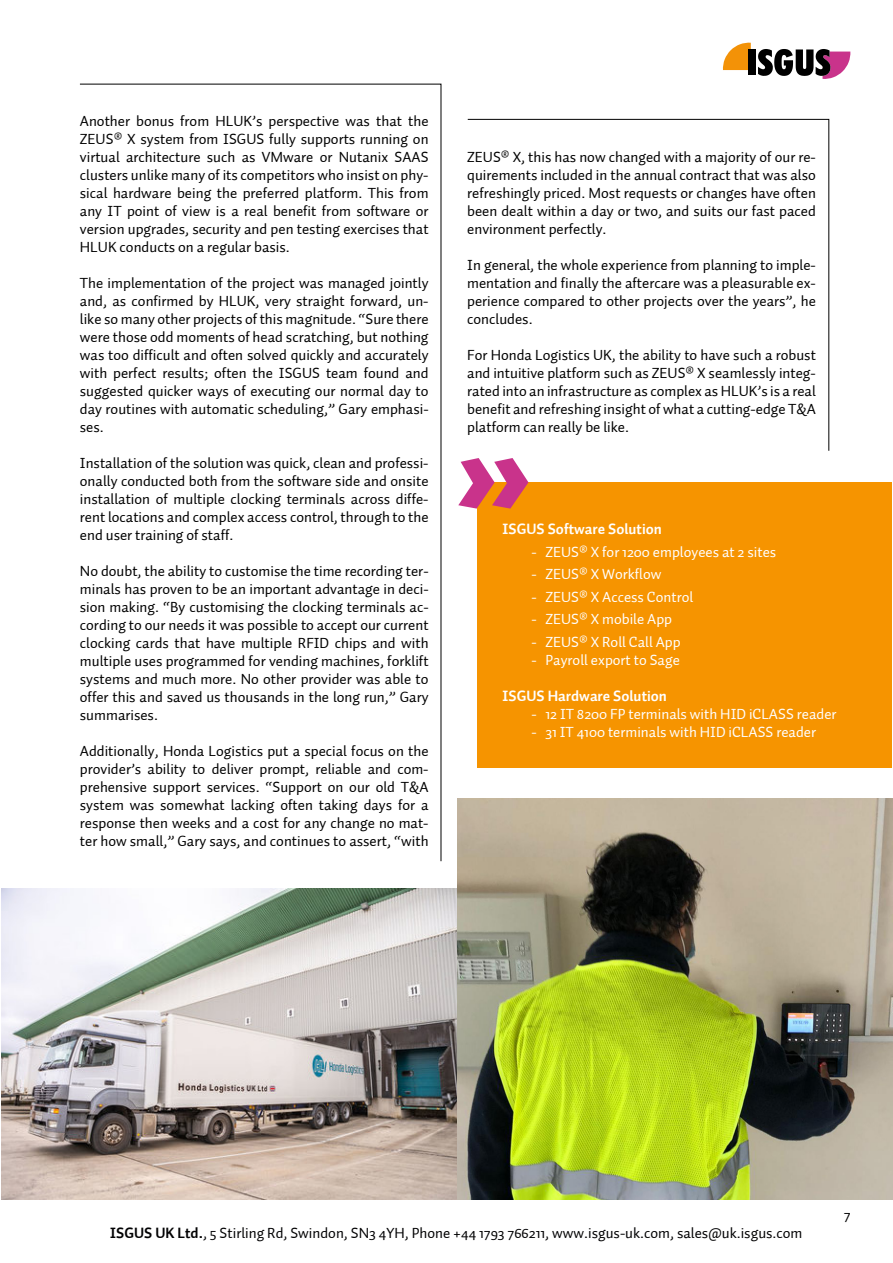
<style>
.page{position:relative;width:893px;height:1263px;background:#fff}
.page>*{position:absolute;margin:0;border:0;box-sizing:border-box;transform-origin:0 0}
.t1{font:15px/18px "Auto 1";color:#000;text-align:justify}
.t2{font:15px "Auto 1";color:#fff}
.t3{font:15px "Auto 1";color:#020203}
.t4{font:15px "Auto 1 Bold LF";color:#fff}
.s1{font-family:"Auto 1 Bold LF"}
</style>
<div class="page">
<svg style="left:723px;top:43px;width:28px;height:27px"></svg>
<div style="left:748px;top:49px;width:7px;height:26px;background:#000"></div>
<svg style="left:758px;top:49px;width:92px;height:30px"></svg>
<div style="left:477px;top:482px;width:414px;height:285px;background:#f69400"></div>
<svg style="left:79px;top:83px;width:363px;height:779px"></svg>
<svg style="left:467px;top:119px;width:363px;height:332px"></svg>
<img style="left:2px;top:889px;width:456px;height:310px">
<img style="left:458px;top:799px;width:435px;height:400px">
<svg style="left:458px;top:458px;width:70px;height:51px"></svg>
<p class="t1" style="left:80px;top:112px;width:350px">Another bonus from HLUK’s perspective was that the ZEUS® X system from ISGUS fully supports running on virtual architecture such as VMware or Nutanix SAAS clusters unlike many of its competitors who insist on phy&shy;sical hardware being the preferred platform. This from any IT point of view is a real benefit from software or version upgrades, security and pen testing exercises that HLUK conducts on a regular basis.</p>
<p class="t1" style="left:80px;top:274px;width:350px">The implementation of the project was managed jointly and, as confirmed by HLUK, very straight forward, un&shy;like so many other projects of this magnitude. “Sure there were those odd moments of head scratching, but nothing was too difficult and often solved quickly and accurately with perfect results; often the ISGUS team found and suggested quicker ways of executing our normal day to day routines with automatic scheduling,” Gary emphasi&shy;ses.</p>
<p class="t1" style="left:80px;top:454px;width:350px">Installation of the solution was quick, clean and professi&shy;onally conducted both from the software side and onsite installation of multiple clocking terminals across diffe&shy;rent locations and complex access control, through to the end user training of staff.</p>
<p class="t1" style="left:80px;top:562px;width:350px">No doubt, the ability to customise the time recording ter&shy;minals has proven to be an important advantage in deci&shy;sion making. “By customising the clocking terminals ac&shy;cording to our needs it was possible to accept our current clocking cards that have multiple RFID chips and with multiple uses programmed for vending machines, forklift systems and much more. No other provider was able to offer this and saved us thousands in the long run,” Gary summarises.</p>
<p class="t1" style="left:80px;top:742px;width:350px">Additionally, Honda Logistics put a special focus on the provider’s ability to deliver prompt, reliable and com&shy;prehensive support services. “Support on our old T&amp;A system was somewhat lacking often taking days for a response then weeks and a cost for any change no mat&shy;ter how small,” Gary says, and continues to assert, “with</p>
<p class="t1" style="left:467px;top:148px;width:350px">ZEUS® X, this has now changed with a majority of our re&shy;quirements included in the annual contract that was also refreshingly priced. Most requests or changes have often been dealt within a day or two, and suits our fast paced environment perfectly.</p>
<p class="t1" style="left:467px;top:256px;width:350px">In general, the whole experience from planning to imple&shy;mentation and finally the aftercare was a pleasurable ex&shy;perience compared to other projects over the years”, he concludes.</p>
<p class="t1" style="left:467px;top:346px;width:350px">For Honda Logistics UK, the ability to have such a robust and intuitive platform such as ZEUS® X seamlessly integ&shy;rated into an infrastructure as complex as HLUK’s is a real benefit and refreshing insight of what a cutting-edge T&amp;A platform can really be like.</p>
<p class="t4" style="left:502px;top:519px;width:161px">ISGUS Software Solution</p>
<p class="t2" style="left:531px;top:542px;width:246px">- ZEUS® X for 1200 employees at 2 sites</p>
<p class="t2" style="left:531px;top:565px;width:131px">- ZEUS® X Workflow</p>
<p class="t2" style="left:531px;top:587px;width:163px">- ZEUS® X Access Control</p>
<p class="t2" style="left:531px;top:610px;width:142px">- ZEUS® X mobile App</p>
<p class="t2" style="left:531px;top:632px;width:151px">- ZEUS® X Roll Call App</p>
<p class="t2" style="left:531px;top:650px;width:150px">- Payroll export to Sage</p>
<p class="t4" style="left:502px;top:686px;width:166px">ISGUS Hardware Solution</p>
<p class="t2" style="left:531px;top:704px;width:307px">- 12 IT 8200 FP terminals with HID iCLASS reader</p>
<p class="t2" style="left:531px;top:722px;width:286px">- 31 IT 4100 terminals with HID iCLASS reader</p>
<p class="t1" style="left:844px;top:1206px;width:8px">7</p>
<p class="t3" style="left:110px;top:1223px;width:694px"><span class="s1">ISGUS UK Ltd.</span>, 5 Stirling Rd, Swindon, SN3 4YH, Phone +44 1793 766211, www.isgus-uk.com, sales@uk.isgus.com</p>
</div>
